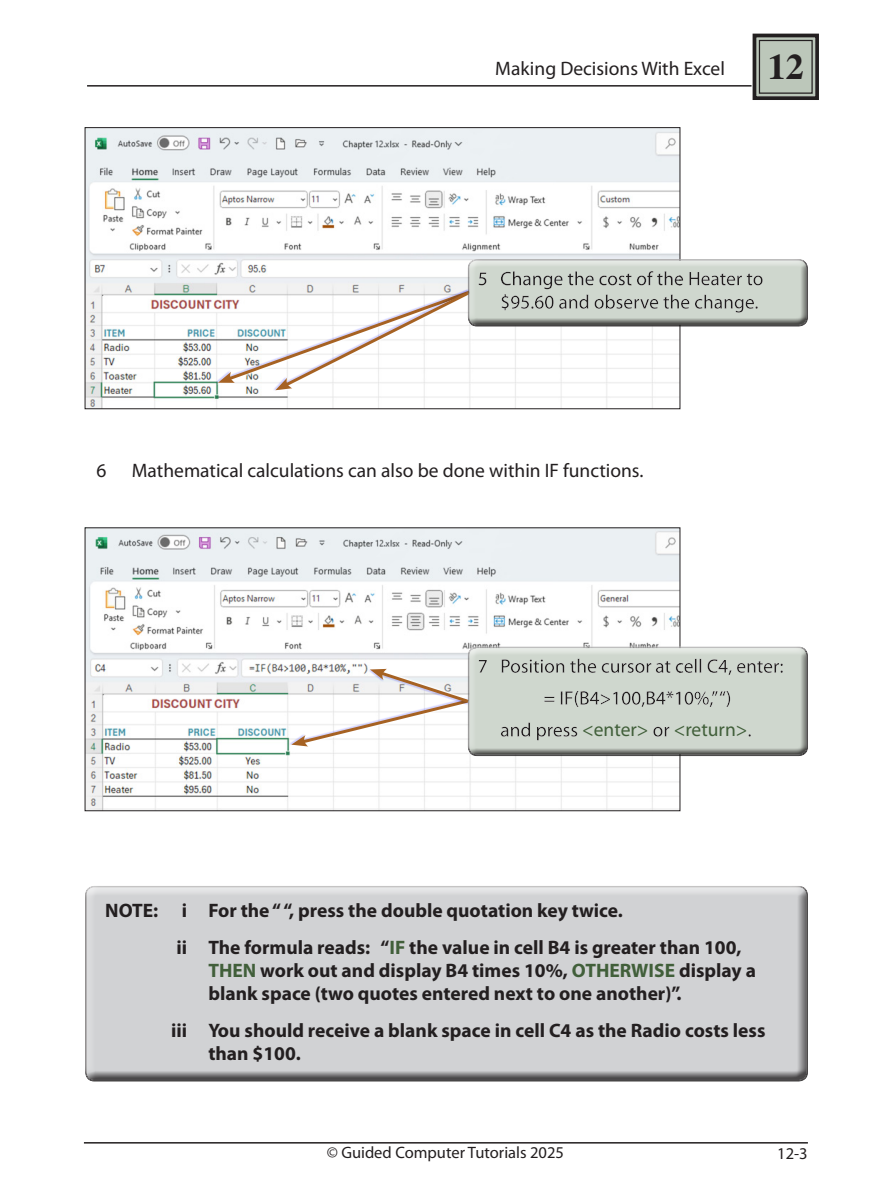
<style>
.page{position:relative;width:893px;height:1191px;background:#fff}
.page>*{position:absolute;margin:0;border:0;box-sizing:border-box;transform-origin:0 0}
.Index_section{font:700 36px "Times";color:#231f20}
.NB_points{font:700 19.5px/23.4px "Myriad Pro";color:#231f20}
.Body{font:19.5px "Myriad Pro";color:#231f20}
.t1{font:19.5px "Myriad Pro";color:#415f3a}
.Body-2{font:16.5px "Myriad Pro";color:#231f20}
.s1{color:#415f3a}
</style>
<div class="page">
<hr style="left:84px;top:1142px;width:724px;height:1px;background:#231f20">
<hr style="left:87px;top:85px;width:665px;height:2px;background:#231f20">
<svg style="left:751px;top:33px;width:68px;height:67px;background:#9ba299"></svg>
<div style="left:759px;top:40px;width:54px;height:54px;border:1px solid #231f20"></div>
<div style="left:85px;top:886px;width:723px;height:196px;background:#231f20;opacity:.75"></div>
<img style="left:87px;top:129px;width:591px;height:278px">
<img style="left:87px;top:529px;width:591px;height:280px">
<svg style="left:218px;top:259px;width:463px;height:131px"></svg>
<div style="left:468px;top:258px;width:340px;height:63px;background:#b5b5b5"></div>
<div style="left:468px;top:260px;width:340px;height:67px;background:#231f20;opacity:.75"></div>
<svg style="left:291px;top:646px;width:177px;height:110px"></svg>
<div style="left:468px;top:647px;width:340px;height:110px;background:#231f20;opacity:.75"></div>
<p class="Body" style="left:495px;top:57px;width:231px">Making Decisions With Excel</p>
<p class="Index_section" style="left:768px;top:33px;width:37px">12</p>
<p class="Body" style="left:96px;top:458px;width:12px">6</p>
<p class="Body" style="left:132px;top:458px;width:513px">Mathematical calculations can also be done within IF functions.</p>
<p class="t1" style="left:582px;top:718px;width:68px">&lt;enter&gt;</p>
<p class="t1" style="left:674px;top:718px;width:75px">&lt;return&gt;</p>
<p class="NB_points" style="left:105px;top:898px;width:519px">NOTE: i For the “ “, press the double quotation key twice.</p>
<p class="NB_points" style="left:208px;top:934px;width:549px;text-indent:-32px">ii The formula reads: “<span class="s1">IF</span> the value in cell B4 is greater than 100,<br><span class="s1">THEN</span> work out and display B4 times 10%, <span class="s1">OTHERWISE</span> display a blank space (two quotes entered next to one another)”.</p>
<p class="NB_points" style="left:208px;top:1017px;width:559px;text-indent:-37px">iii You should receive a blank space in cell C4 as the Radio costs less than $100.</p>
<p class="Body-2" style="left:327px;top:1142px;width:239px">© Guided Computer Tutorials 2025</p>
<p class="Body-2" style="left:777px;top:1143px;width:32px">12-3</p>
</div>
